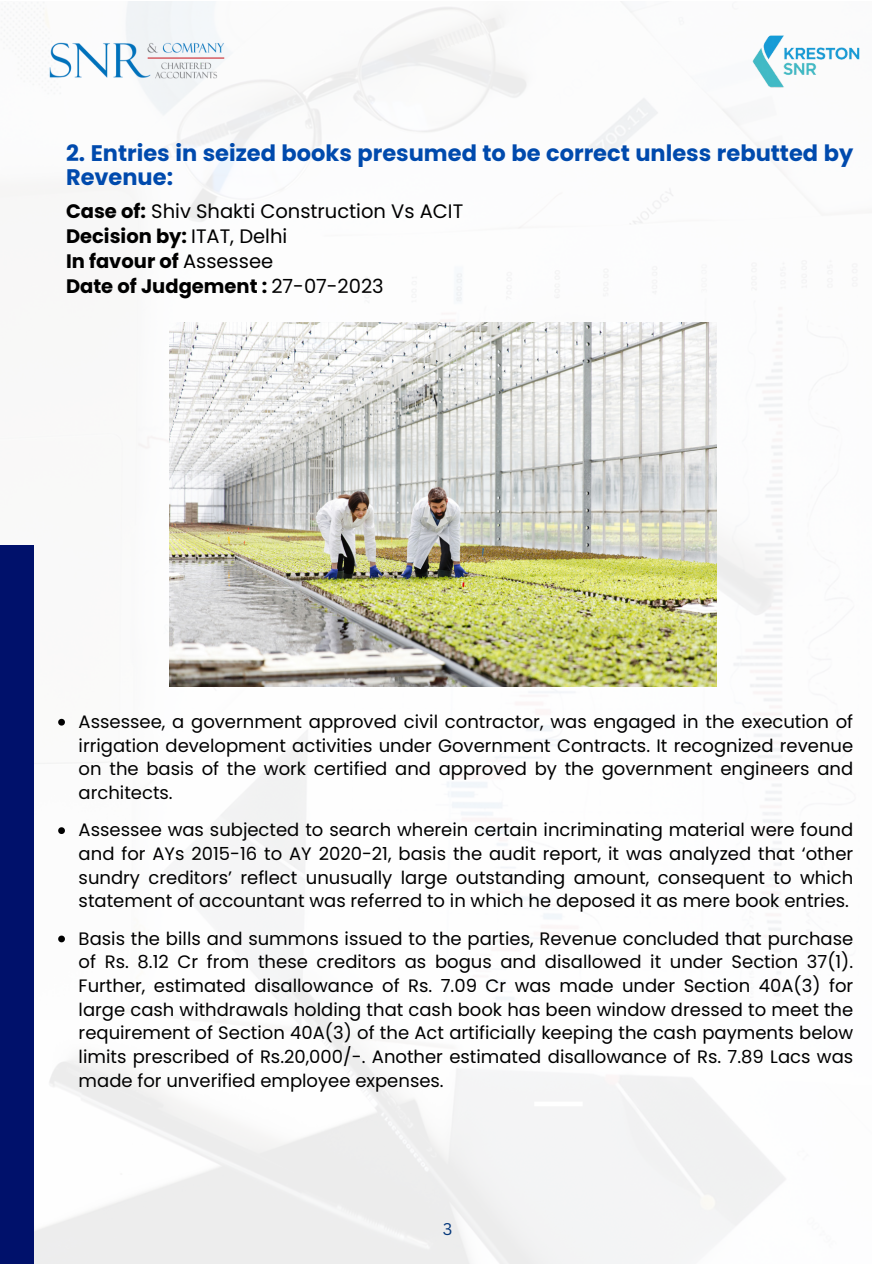
<style>
.page{position:relative;width:894px;height:1264px;background:#fff}
.page>*{position:absolute;margin:0;border:0;box-sizing:border-box;transform-origin:0 0}
.t1{font:700 22.5px/23.7px "Poppins";color:#004aad}
.t2{font:700 19.5px "Poppins";color:#000}
.t3{font:19.5px "Poppins";color:#000}
.t4{font:18px/23.7px "Poppins";color:#000;text-align:justify}
.t5{font:16.5px "Canva Sans";color:#04377b}
.s1{font-weight:700}
.s2{font-weight:400}
</style>
<div class="page">
<img style="left:0;top:1px;width:856px;height:1262px">
<div style="left:0;top:545px;width:34px;height:718px;background:#00116b"></div>
<div style="left:534px;top:1101px;width:48px;height:5px;background:#fff"></div>
<img style="left:47px;top:41px;width:178px;height:40px">
<img style="left:745px;top:32px;width:115px;height:58px">
<img style="left:170px;top:323px;width:546px;height:363px">
<svg style="left:58px;top:718px;width:7px;height:7px"></svg>
<svg style="left:58px;top:827px;width:7px;height:7px"></svg>
<svg style="left:58px;top:935px;width:7px;height:7px"></svg>
<p class="t1" style="left:66px;top:142px;width:788px">2. Entries in seized books presumed to be correct unless rebutted by<br>Revenue:</p>
<p class="t3" style="left:66px;top:198px;width:398px"><span class="s1">Case of:</span> Shiv Shakti Construction Vs ACIT</p>
<p class="t2" style="left:66px;top:223px;width:223px">Decision by: <span class="s2">ITAT, Delhi</span></p>
<p class="t2" style="left:66px;top:247px;width:208px">In favour of <span class="s2">Assessee</span></p>
<p class="t2" style="left:66px;top:272px;width:319px">Date of Judgement : <span class="s2">27-07-2023</span></p>
<p class="t4" style="left:79px;top:709px;width:775px">Assessee, a government approved civil contractor, was engaged in the execution of irrigation development activities under Government Contracts. It recognized revenue on the basis of the work certified and approved by the government engineers and architects.</p>
<p class="t4" style="left:79px;top:818px;width:775px">Assessee was subjected to search wherein certain incriminating material were found and for AYs 2015-16 to AY 2020-21, basis the audit report, it was analyzed that ‘other sundry creditors’ reflect unusually large outstanding amount, consequent to which statement of accountant was referred to in which he deposed it as mere book entries.</p>
<p class="t4" style="left:79px;top:926px;width:775px">Basis the bills and summons issued to the parties, Revenue concluded that purchase of Rs. 8.12 Cr from these creditors as bogus and disallowed it under Section 37(1).<br>Further, estimated disallowance of Rs. 7.09 Cr was made under Section 40A(3) for large cash withdrawals holding that cash book has been window dressed to meet the requirement of Section 40A(3) of the Act artificially keeping the cash payments below limits prescribed of Rs.20,000/-. Another estimated disallowance of Rs. 7.89 Lacs was made for unverified employee expenses.</p>
<p class="t5" style="left:443px;top:1217px;width:11px">3</p>
</div>
